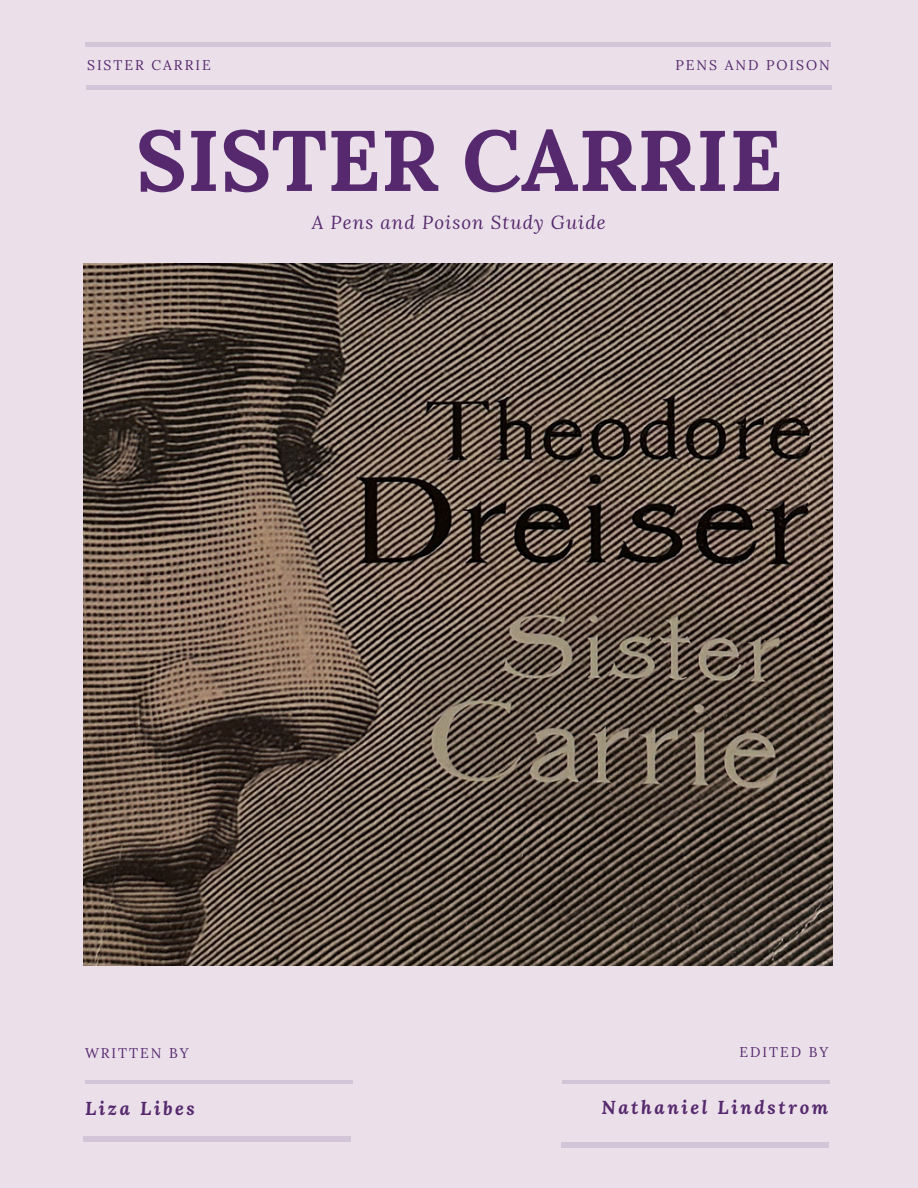
<style>
.page{position:relative;width:918px;height:1188px;background:#ebe0ea}
.page>*{position:absolute;margin:0;border:0;box-sizing:border-box;transform-origin:0 0}
.t1{font:700 85.8px "Lora";color:#56296e}
.t2{font:italic 700 18.6px "Lora";letter-spacing:.14em;color:#56296e}
.t3{font:italic 18.6px "Lora";letter-spacing:.06em;color:#56296e}
.t4{font:13.95px "Lora";letter-spacing:.14em;color:#56296e}
</style>
<div class="page">
<img style="left:83px;top:264px;width:749px;height:702px">
<div style="left:83px;top:1137px;width:268px;height:5px;background:#d4c4d7"></div>
<hr style="left:86px;top:1080px;width:267px;height:3px;background:#56296e">
<hr style="left:85px;top:43px;width:745px;height:3px;background:#56296e">
<hr style="left:86px;top:86px;width:746px;height:3px;background:#56296e">
<hr style="left:562px;top:1081px;width:268px;height:3px;background:#56296e">
<div style="left:561px;top:1142px;width:268px;height:6px;background:#d4c4d7"></div>
<p class="t4" style="left:87px;top:56px;width:125px">SISTER CARRIE</p>
<p class="t4" style="left:676px;top:56px;width:156px">PENS AND POISON</p>
<p class="t1" style="left:136px;top:105px;width:649px">SISTER CARRIE</p>
<p class="t3" style="left:312px;top:210px;width:296px">A Pens and Poison Study Guide</p>
<h1 class="t4" style="left:85px;top:1044px;width:105px">WRITTEN BY</h1>
<h3 class="t2" style="left:85px;top:1096px;width:111px">Liza Libes</h3>
<p class="t4" style="left:740px;top:1043px;width:90px">EDITED BY</p>
<h2 class="t2" style="left:601px;top:1095px;width:229px">Nathaniel Lindstrom</h2>
</div>
